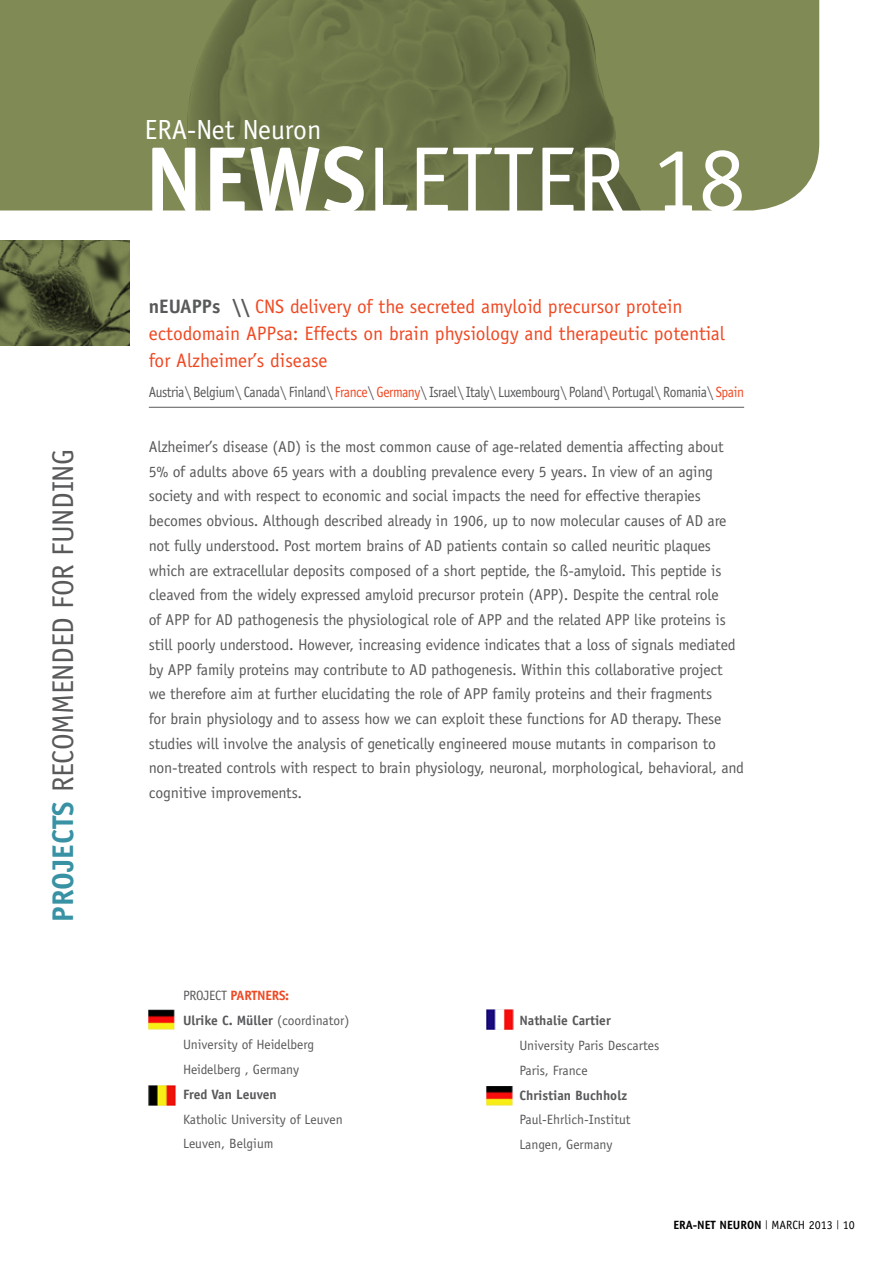
<style>
.page{position:relative;width:893px;height:1263px;background:#fff}
.page>*{position:absolute;margin:0;border:0;box-sizing:border-box;transform-origin:0 0}
.t1{font:93px "Officina Sans";color:#fff}
.t2{font:30px "Officina Sans";letter-spacing:-.01em;color:#58595b}
.t3{font:27.75px "Officina Sans";color:#fff}
.t4{font:19.5px/27px "Officina Sans";color:#ef4923}
.t5{font:700 19.5px "Officina Sans";color:#58595b}
.t6{font:15.75px/24.8px "Officina Sans";letter-spacing:-.01em;color:#58595b}
.t7{font:14.85px "Officina Sans";letter-spacing:-.03em;color:#58595b;scale:.91 1}
.t8{font:13.5px/24.8px "Officina Sans";color:#58595b}
.t9{font:700 13.5px "Officina Sans";color:#58595b}
.t10{font:700 12px "Officina Sans";color:#000}
.t11{font:12px "Officina Sans";color:#000}
.t12{font:9px "Officina Sans";color:#000}
.s1{font-weight:700;color:#3892a4}
.s2{font-weight:700}
.s3{font-weight:700;color:#58595b}
.s4{color:#ef4923}
.s5{font-weight:700;color:#ef4923}
</style>
<div class="page">
<div style="left:0;top:0;width:819px;height:210px;background:#808a54"></div>
<img style="left:187px;top:0;width:470px;height:210px">
<img style="left:0;top:241px;width:130px;height:105px">
<img style="left:149px;top:1010px;width:26px;height:19px">
<img style="left:487px;top:1086px;width:26px;height:20px">
<hr style="left:149px;top:407px;width:595px;height:1px;background:#58595b">
<img style="left:487px;top:1010px;width:26px;height:19px">
<img style="left:148px;top:1085px;width:27px;height:21px">
<h2 class="t2" style="left:46px;top:921px;width:474px;rotate:-90deg"><span class="s1">PROJECTS</span> RECOMMENDED FOR FUNDING</h2>
<h3 class="t3" style="left:145px;top:113px;width:178px">ERA-Net Neuron</h3>
<h1 class="t1" style="left:145px;top:126px;width:602px"><span class="s2">NEWS</span>LETTER 18</h1>
<p class="t4" style="left:232px;top:293px;width:452px"><span class="s3">\\</span> CNS delivery of the secreted amyloid precursor protein</p>
<p class="t5" style="left:149px;top:294px;width:73px">nEUAPPs</p>
<p class="t4" style="left:149px;top:320px;width:578px">ectodomain APPsa: Effects on brain physiology and therapeutic potential for Alzheimer s’ disease</p>
<p class="t7" style="left:149px;top:383px;width:656px">Austria\ Belgium\ Canada\ Finland\ <span class="s4">France</span>\ <span class="s4">Germany</span>\ Israel\ Italy\ Luxembourg\ Poland\ Portugal\ Romania\ <span class="s4">Spain</span></p>
<p class="t6" style="left:149px;top:434px;width:597px">Alzheimer s’ disease (AD) is the most common cause of age-related dementia affecting about 5% of adults above 65 years with a doubling prevalence every 5 years. In view of an aging society and with respect to economic and social impacts the need for effective therapies becomes obvious. Although described already in 1906, up to now molecular causes of AD are not fully understood. Post mortem brains of AD patients contain so called neuritic plaques which are extracellular deposits composed of a short peptide, the -ß amyloid. This peptide is cleaved from the widely expressed amyloid precursor protein (APP .) Despite the central role<br>of APP for AD pathogenesis the physiological role of APP and the related APP like proteins is still poorly understood. However, increasing evidence indicates that a loss of signals mediated by APP family proteins may contribute to AD pathogenesis. Within this collaborative project<br>we therefore aim at further elucidating the role of APP family proteins and their fragments<br>for brain physiology and to assess how we can exploit these functions for AD therapy. These studies will involve the analysis of genetically engineered mouse mutants in comparison to non-treated controls with respect to brain physiology, neuronal, morphological, behavioral, and cognitive improvements.</p>
<p class="t8" style="left:183px;top:983px;width:168px">PROJECT <span class="s5">PARTNERS:<br></span><span class="s2">Ulrike .C Müller</span> (coordinator(<br>University of Heidelberg<br>Heidelberg , Germany</p>
<p class="t9" style="left:183px;top:1086px;width:95px">Fred Van Leuven</p>
<p class="t8" style="left:183px;top:1107px;width:161px">Katholic University of Leuven<br>Leuven, Belgium</p>
<p class="t9" style="left:519px;top:1012px;width:93px">Nathalie Cartier</p>
<p class="t8" style="left:519px;top:1033px;width:142px">University Paris Descartes<br>Paris, France</p>
<p class="t9" style="left:519px;top:1087px;width:109px">Christian Buchholz</p>
<p class="t8" style="left:519px;top:1107px;width:113px">Paul-Ehrlich-Institut<br>Langen, Germany</p>
<p class="t10" style="left:673px;top:1217px;width:90px">ERA-NET NEURON</p>
<p class="t11" style="left:771px;top:1217px;width:63px">MARCH 2013</p>
<p class="t12" style="left:765px;top:1219px;width:4px">|</p>
<p class="t12" style="left:836px;top:1219px;width:4px">|</p>
<p class="t11" style="left:843px;top:1217px;width:13px">10</p>
</div>
